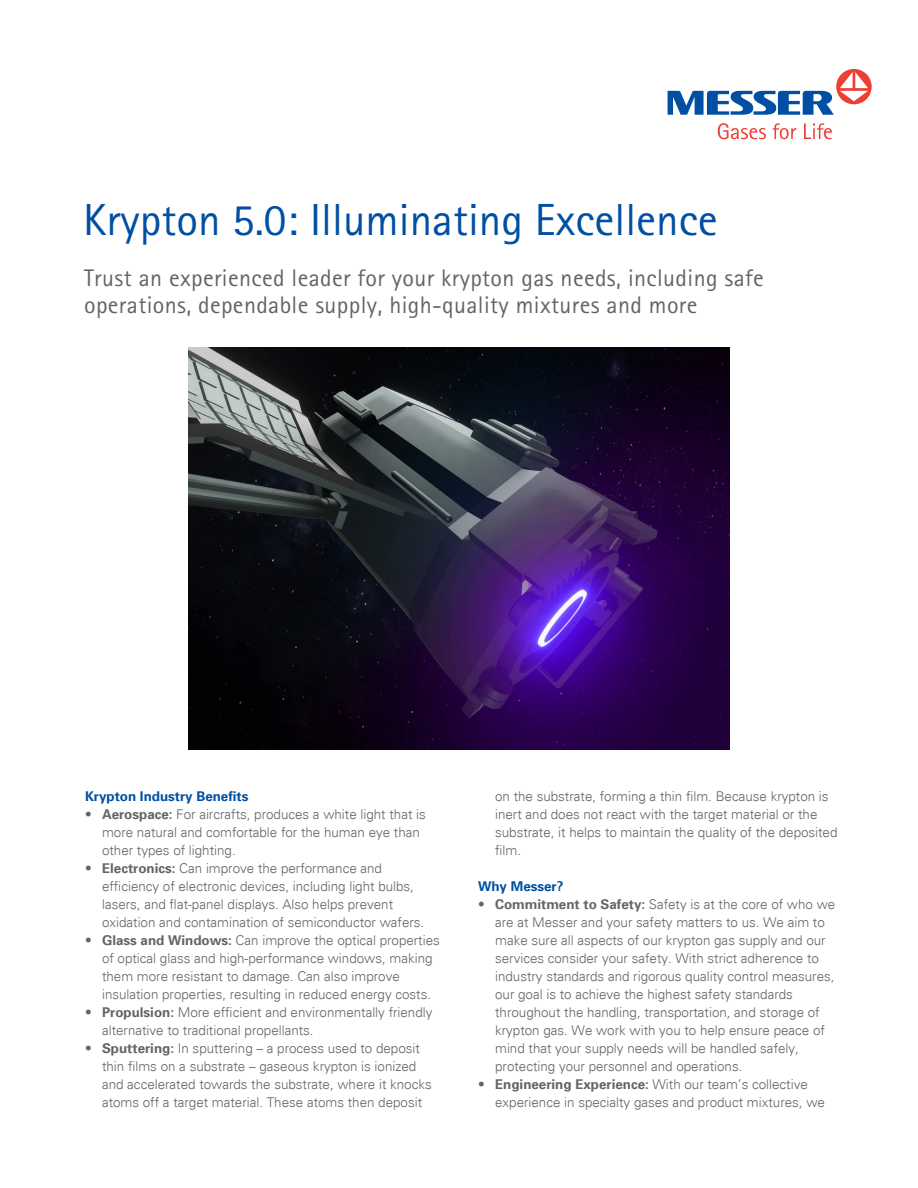
<style>
.page{position:relative;width:918px;height:1188px;background:#fff}
.page>*{position:absolute;margin:0;border:0;box-sizing:border-box;transform-origin:0 0}
.t1{font:45px "Rotis Sans Serif";color:#004fa3}
.S2{font:24px/27px "Rotis Sans Serif";letter-spacing:.015em;color:#636466}
.t2{font:300 13.5px/18px "Univers";color:#636466}
.T1{font:700 13.5px "Univers 65";color:#004fa3}
.s1{font-family:"Univers 65";font-weight:700}
</style>
<div class="page">
<img style="left:189px;top:347px;width:540px;height:403px">
<svg style="left:718px;top:123px;width:114px;height:16px"></svg>
<svg style="left:668px;top:91px;width:166px;height:24px"></svg>
<div style="left:836px;top:69px;width:36px;height:35px;background:#ef3e33;border-radius:50%"></div>
<svg style="left:840px;top:72px;width:28px;height:29px"></svg>
<h1 class="t1" style="left:83px;top:194px;width:636px">Krypton 5.0: Illuminating Excellence</h1>
<p class="S2" style="left:84px;top:265px;width:681px">Trust an experienced leader for your krypton gas needs, including safe operations, dependable supply, high-quality mixtures and more</p>
<p class="T1" style="left:85px;top:788px;width:165px">Krypton Industry Benefits</p>
<p class="t2" style="left:102px;top:806px;width:325px;text-indent:-17px">• <span class="s1">Aerospace:</span> For aircrafts, produces a white light that is more natural and comfortable for the human eye than other types of lighting.</p>
<p class="t2" style="left:102px;top:860px;width:324px;text-indent:-17px">• <span class="s1">Electronics:</span> Can improve the performance and efficiency of electronic devices, including light bulbs, lasers, and flat-panel displays. Also helps prevent oxidation and contamination of semiconductor wafers.</p>
<p class="t2" style="left:102px;top:932px;width:339px;text-indent:-17px">• <span class="s1">Glass and Windows:</span> Can improve the optical properties of optical glass and high-performance windows, making them more resistant to damage. Can also improve insulation properties, resulting in reduced energy costs.</p>
<p class="t2" style="left:102px;top:1004px;width:332px;text-indent:-17px">• <span class="s1">Propulsion:</span> More efficient and environmentally friendly alternative to traditional propellants.</p>
<p class="t2" style="left:102px;top:1040px;width:331px;text-indent:-17px">• <span class="s1">Sputtering:</span> In sputtering – a process used to deposit thin films on a substrate – gaseous krypton is ionized and accelerated towards the substrate, where it knocks atoms off a target material. These atoms then deposit</p>
<p class="t2" style="left:495px;top:787px;width:344px">on the substrate, forming a thin film. Because krypton is inert and does not react with the target material or the substrate, it helps to maintain the quality of the deposited film.</p>
<p class="T1" style="left:478px;top:878px;width:87px">Why Messer?</p>
<p class="t2" style="left:495px;top:895px;width:342px;text-indent:-17px">• <span class="s1">Commitment to Safety:</span> Safety is at the core of who we are at Messer and your safety matters to us. We aim to make sure all aspects of our krypton gas supply and our services consider your safety. With strict adherence to industry standards and rigorous quality control measures, our goal is to achieve the highest safety standards throughout the handling, transportation, and storage of krypton gas. We work with you to help ensure peace of mind that your supply needs will be handled safely, protecting your personnel and operations.</p>
<p class="t2" style="left:495px;top:1075px;width:331px;text-indent:-17px">• <span class="s1">Engineering Experience:</span> With our team’s collective experience in specialty gases and product mixtures, we</p>
</div>
